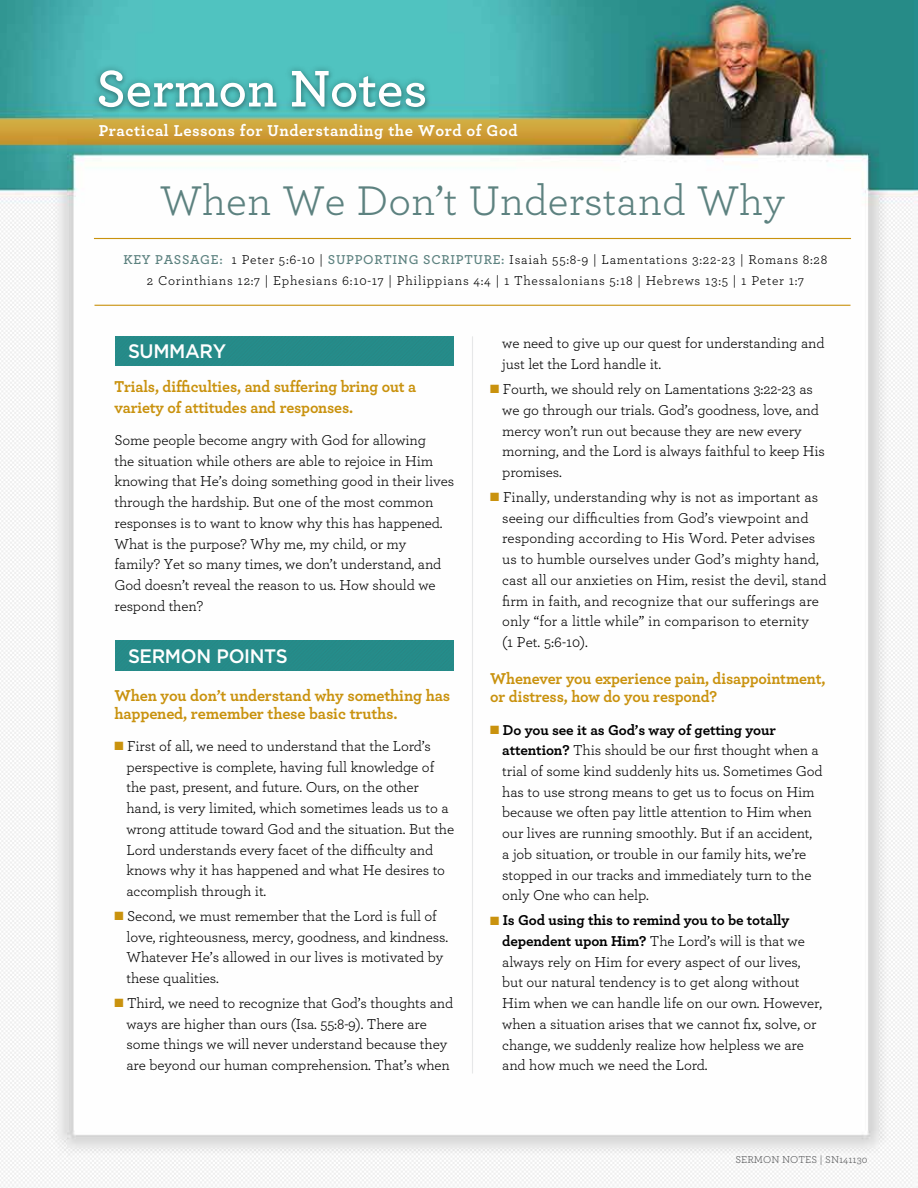
<style>
.page{position:relative;width:918px;height:1188px;background:#fff}
.page>*{position:absolute;margin:0;border:0;box-sizing:border-box;transform-origin:0 0}
.t1{font:600 54px "Archer";color:#fff}
.t2{font:43.5px "Archer";color:#5d8280}
.t3{font:500 19.5px "Gotham";letter-spacing:-.02em;color:#fff;scale:.96 1}
.t4{font:700 16.5px/21px "Archer";letter-spacing:-.01em;color:#c9920e;scale:.96 1}
.t5{font:700 16.5px/18px "Archer";letter-spacing:-.01em;color:#c9920e}
.t6{font:700 16.5px "Archer";letter-spacing:.03em;color:#fff}
.t7{font:15px/20.7px "Archer";letter-spacing:-.01em;color:#000}
.t8{font:13.5px/21px "Archer";letter-spacing:.05em;color:#000;text-align:center}
.t9{font:10.5px "Archer";color:#58595b}
.s1{font-weight:600;color:#5d8280}
.s2{color:#c9920e}
.s3{font-weight:700}
</style>
<div class="page">
<img style="left:0;top:0;width:918px;height:1188px">
<div style="left:115px;top:641px;width:339px;height:29px;background:#258a88"></div>
<hr style="left:472px;top:336px;width:1px;height:738px;background:#e6e7e8">
<hr style="left:94px;top:238px;width:757px;height:1px;background:#c9920e">
<hr style="left:94px;top:305px;width:756px;height:1px;background:#c9920e">
<div style="left:116px;top:336px;width:338px;height:30px;background:#258a88"></div>
<div style="left:92px;top:63px;width:341px;height:52px;background:#000;opacity:.35"></div>
<h1 class="t1" style="left:96px;top:55px;width:333px">Sermon Notes</h1>
<p class="t6" style="left:99px;top:120px;width:420px">Practical Lessons for Understanding the Word of God</p>
<h2 class="t2" style="left:160px;top:173px;width:627px">When We Don’t Understand Why</h2>
<p class="t8" style="left:124px;top:249px;width:705px"><span class="s1">KEY PASSAGE:</span> 1 Peter 5:6-10 | <span class="s1">SUPPORTING SCRIPTURE:</span> Isaiah 55:8-9 | Lamentations 3:22-23 | Romans 8:28<br>2 Corinthians 12:7 | Ephesians 6:10-17 | Philippians 4:4 | 1 Thessalonians 5:18 | Hebrews 13:5 | 1 Peter 1:7</p>
<h3 class="t3" style="left:128px;top:339px;width:104px">SUMMARY</h3>
<p class="t4" style="left:115px;top:375px;width:316px">Trials, difficulties, and suffering bring out a variety of attitudes and responses.</p>
<p class="t7" style="left:115px;top:429px;width:341px">Some people become angry with God for allowing<br>the situation while others are able to rejoice in Him knowing that He’s doing something good in their lives through the hardship. But one of the most common responses is to want to know why this has happened.<br>What is the purpose? Why me, my child, or my family? Yet so many times, we don’t understand, and God doesn’t reveal the reason to us. How should we respond then?</p>
<h3 class="t3" style="left:128px;top:644px;width:168px">SERMON POINTS</h3>
<p class="t5" style="left:115px;top:686px;width:337px">When you don’t understand why something has happened, remember these basic truths.</p>
<p class="t7" style="left:127px;top:735px;width:329px;text-indent:-12px"><span class="s2">■</span> First of all, we need to understand that the Lord’s perspective is complete, having full knowledge of the past, present, and future. Ours, on the other hand, is very limited, which sometimes leads us to a wrong attitude toward God and the situation. But the Lord understands every facet of the difficulty and knows why it has happened and what He desires to accomplish through it.</p>
<p class="t7" style="left:127px;top:905px;width:323px;text-indent:-12px"><span class="s2">■</span> Second, we must remember that the Lord is full of love, righteousness, mercy, goodness, and kindness.<br>Whatever He’s allowed in our lives is motivated by these qualities.</p>
<p class="t7" style="left:127px;top:992px;width:328px;text-indent:-12px"><span class="s2">■</span> Third, we need to recognize that God’s thoughts and ways are higher than ours (Isa. 55:8-9). There are some things we will never understand because they are beyond our human comprehension. That’s when</p>
<p class="t7" style="left:502px;top:333px;width:324px">we need to give up our quest for understanding and just let the Lord handle it.</p>
<p class="t7" style="left:502px;top:378px;width:324px;text-indent:-12px"><span class="s2">■</span> Fourth, we should rely on Lamentations 3:22-23 as we go through our trials. God’s goodness, love, and mercy won’t run out because they are new every morning, and the Lord is always faithful to keep His promises.</p>
<p class="t7" style="left:502px;top:486px;width:326px;text-indent:-12px"><span class="s2">■</span> Finally, understanding why is not as important as seeing our difficulties from God’s viewpoint and responding according to His Word. Peter advises us to humble ourselves under God’s mighty hand, cast all our anxieties on Him, resist the devil, stand firm in faith, and recognize that our sufferings are only “for a little while” in comparison to eternity<br>(1 Pet. 5:6-10).</p>
<p class="t4" style="left:490px;top:669px;width:351px;line-height:18px">Whenever you experience pain, disappointment, or distress, how do you respond?</p>
<p class="t7" style="left:502px;top:719px;width:322px;text-indent:-12px"><span class="s2">■</span> <span class="s3">Do you see it as God’s way of getting your attention?</span> This should be our first thought when a trial of some kind suddenly hits us. Sometimes God has to use strong means to get us to focus on Him because we often pay little attention to Him when our lives are running smoothly. But if an accident, a job situation, or trouble in our family hits, we’re stopped in our tracks and immediately turn to the only One who can help.</p>
<p class="t7" style="left:502px;top:910px;width:321px;text-indent:-12px"><span class="s2">■</span> <span class="s3">Is God using this to remind you to be totally dependent upon Him?</span> The Lord’s will is that we always rely on Him for every aspect of our lives, but our natural tendency is to get along without Him when we can handle life on our own. However, when a situation arises that we cannot fix, solve, or change, we suddenly realize how helpless we are and how much we need the Lord.</p>
<p class="t9" style="left:735px;top:1153px;width:134px">SERMON NOTES | SN141130</p>
</div>
